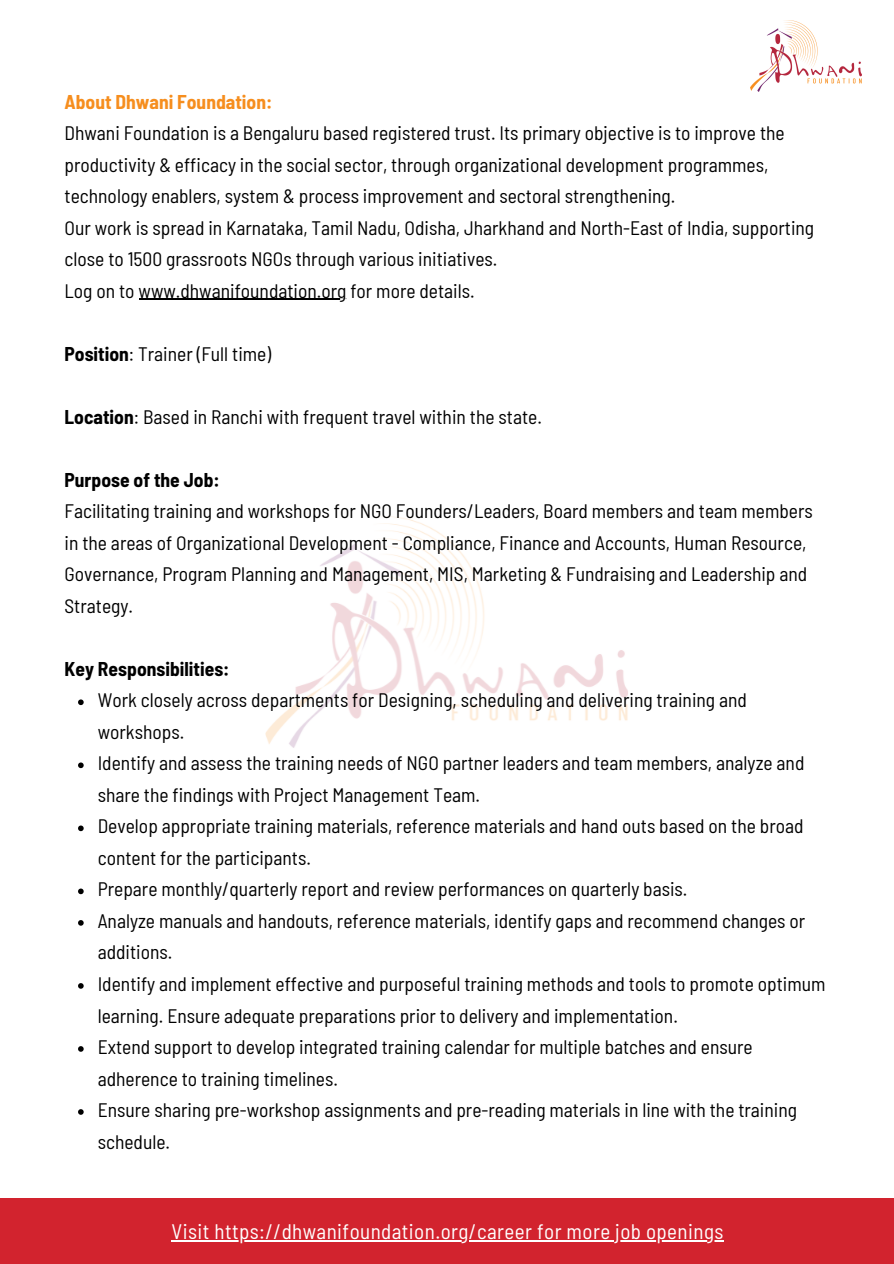
<style>
.page{position:relative;width:894px;height:1264px;background:#fff}
.page>*{position:absolute;margin:0;border:0;box-sizing:border-box;transform-origin:0 0}
.t1{font:semi-condensed 21px "Barlow";letter-spacing:.02em;color:#fff}
.t2{font:semi-condensed 19.5px/31.5px "Barlow";color:#000}
.t3{font:700 semi-condensed 19.5px "Barlow";color:#000}
.t4{font:700 semi-condensed 19.5px "Barlow";color:#f68e1e}
.s1{font-weight:700}
</style>
<div class="page">
<div style="left:0;top:1197px;width:893px;height:66px;background:#d2232e"></div>
<img style="left:265px;top:516px;width:363px;height:232px">
<hr style="left:138px;top:299px;width:208px;height:1px;background:#000">
<svg style="left:78px;top:699px;width:6px;height:6px"></svg>
<svg style="left:78px;top:762px;width:6px;height:6px"></svg>
<svg style="left:78px;top:825px;width:6px;height:6px"></svg>
<svg style="left:78px;top:888px;width:6px;height:6px"></svg>
<svg style="left:78px;top:920px;width:6px;height:5px"></svg>
<svg style="left:78px;top:983px;width:6px;height:5px"></svg>
<svg style="left:78px;top:1046px;width:6px;height:5px"></svg>
<svg style="left:78px;top:1109px;width:6px;height:5px"></svg>
<img style="left:750px;top:20px;width:110px;height:71px">
<hr style="left:171px;top:1240px;width:552px;height:1px;background:#fff">
<p class="t4" style="left:64px;top:89px;width:209px">About Dhwani Foundation:</p>
<p class="t2" style="left:64px;top:116px;width:721px">Dhwani Foundation is a Bengaluru based registered trust. Its primary objective is to improve the productivity &amp; efficacy in the social sector, through organizational development programmes, technology enablers, system &amp; process improvement and sectoral strengthening.</p>
<p class="t2" style="left:64px;top:211px;width:751px">Our work is spread in Karnataka, Tamil Nadu, Odisha, Jharkhand and North-East of India, supporting close to 1500 grassroots NGOs through various initiatives.</p>
<p class="t2" style="left:64px;top:274px;width:411px">Log on to www.dhwanifoundation.org for more details.</p>
<p class="t2" style="left:64px;top:337px;width:208px"><span class="s1">Position</span>: Trainer (Full time)</p>
<p class="t2" style="left:64px;top:400px;width:478px"><span class="s1">Location</span>: Based in Ranchi with frequent travel within the state.</p>
<p class="t3" style="left:64px;top:467px;width:157px">Purpose of the Job:</p>
<p class="t2" style="left:64px;top:494px;width:749px">Facilitating training and workshops for NGO Founders/Leaders, Board members and team members in the areas of Organizational Development - Compliance, Finance and Accounts, Human Resource, Governance, Program Planning and Management, MIS, Marketing &amp; Fundraising and Leadership and Strategy.</p>
<p class="t3" style="left:64px;top:656px;width:166px">Key Responsibilities:</p>
<h1 class="t2" style="left:98px;top:683px;width:650px">Work closely across departments for Designing, scheduling and delivering training and workshops.</h1>
<p class="t2" style="left:98px;top:746px;width:708px">Identify and assess the training needs of NGO partner leaders and team members, analyze and share the findings with Project Management Team.</p>
<p class="t2" style="left:98px;top:809px;width:707px">Develop appropriate training materials, reference materials and hand outs based on the broad content for the participants.</p>
<p class="t2" style="left:98px;top:872px;width:591px">Prepare monthly/quarterly report and review performances on quarterly basis.</p>
<p class="t2" style="left:98px;top:904px;width:709px">Analyze manuals and handouts, reference materials, identify gaps and recommend changes or additions.</p>
<p class="t2" style="left:98px;top:967px;width:729px">Identify and implement effective and purposeful training methods and tools to promote optimum learning. Ensure adequate preparations prior to delivery and implementation.</p>
<p class="t2" style="left:98px;top:1030px;width:656px">Extend support to develop integrated training calendar for multiple batches and ensure adherence to training timelines.</p>
<p class="t2" style="left:98px;top:1093px;width:700px">Ensure sharing pre-workshop assignments and pre-reading materials in line with the training schedule.</p>
<p class="t1" style="left:171px;top:1218px;width:553px">Visit https://dhwanifoundation.org/career for more job openings</p>
</div>
